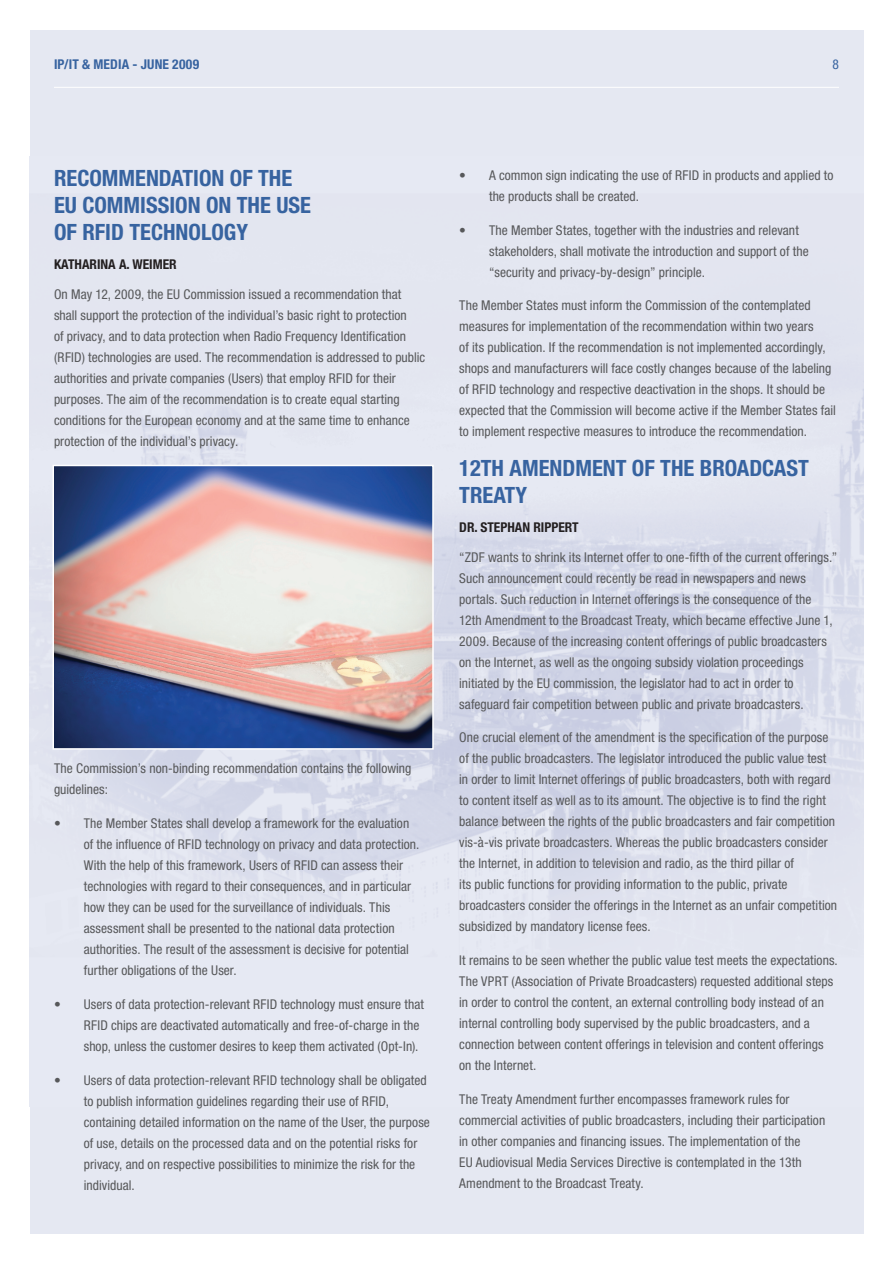
<style>
.page{position:relative;width:893px;height:1263px;background:#fff}
.page>*{position:absolute;margin:0;border:0;box-sizing:border-box;transform-origin:0 0}
.Main_Headers{font:700 condensed 22.5px "Helvetica Neue LT Std";color:#3763a0}
.Body_Copy{font:700 condensed 22.5px "Helvetica Neue LT Std";color:#3763a0}
.Body_Copy-2{font:condensed 13.5px/21px "Helvetica Neue LT Std";letter-spacing:.005em;color:#57585a}
.Bullets{font:condensed 13.5px/21px "Helvetica Neue LT Std";letter-spacing:.005em;color:#57585a}
.Author_names{font:700 condensed 13.5px "Helvetica Neue LT Std";color:#231f20}
.t1{font:700 condensed 13.5px "Helvetica Neue LT Std";letter-spacing:.015em;color:#3763a0}
.t2{font:condensed 13.5px "Helvetica Neue LT Std";color:#3763a0}
</style>
<div class="page">
<div style="left:30px;top:30px;width:833px;height:1203px;background:#e5e8f2"></div>
<hr style="left:54px;top:87px;width:785px;height:1px;background:#fff">
<img style="left:55px;top:468px;width:376px;height:279px">
<div style="left:52px;top:465px;width:382px;height:285px;border:2px solid #fff"></div>
<p class="t1" style="left:54px;top:56px;width:147px">IP/IT &amp; MEDIA - JUNE 2009</p>
<p class="t2" style="left:832px;top:57px;width:8px">8</p>
<p class="Main_Headers" style="left:54px;top:165px;width:63px">RECOMMEND</p>
<p class="Main_Headers" style="left:171px;top:165px;width:100px">ATION OF THE</p>
<p class="Main_Headers" style="left:54px;top:192px;width:65px">EU COMMISSI</p>
<p class="Main_Headers" style="left:175px;top:192px;width:74px">ON ON THE</p>
<p class="Main_Headers" style="left:276px;top:192px;width:13px">USE</p>
<p class="Main_Headers" style="left:54px;top:219px;width:196px">OF RFID TECHNOLOGY</p>
<p class="Author_names" style="left:54px;top:256px;width:87px">KATHARINA A. WEIMER</p>
<p class="Body_Copy-2" style="left:54px;top:283px;width:373px">On May 12, 2009, the EU Commission issued a recommendation that shall support the protection of the individual’s basic right to protection<br>of privacy, and to data protection when Radio Frequency Identification (RFID) technologies are used. The recommendation is addressed to public authorities and private companies (Users) that employ RFID for their purposes. The aim of the recommendation is to create equal starting conditions for the European economy and at the same time to enhance protection of the individual’s privacy.</p>
<p class="Body_Copy-2" style="left:54px;top:758px;width:359px">The Commission’s non-binding recommendation contains the following guidelines:</p>
<p class="Bullets" style="left:84px;top:813px;width:337px;text-indent:-30px">• The Member States shall develop a framework for the evaluation of the influence of RFID technology on privacy and data protection.<br>With the help of this framework, Users of RFID can assess their technologies with regard to their consequences, and in particular how they can be used for the surveillance of individuals. This assessment shall be presented to the national data protection authorities. The result of the assessment is decisive for potential further obligations of the User.</p>
<p class="Bullets" style="left:84px;top:994px;width:342px;text-indent:-30px">• Users of data protection-relevant RFID technology must ensure that<br>RFID chips are deactivated automatically and free-of-charge in the shop, unless the customer desires to keep them activated (Opt-In).</p>
<p class="Bullets" style="left:84px;top:1069px;width:348px;text-indent:-30px">• Users of data protection-relevant RFID technology shall be obligated to publish information guidelines regarding their use of RFID, containing detailed information on the name of the User, the purpose of use, details on the processed data and on the potential risks for privacy, and on respective possibilities to minimize the risk for the individual.</p>
<p class="Bullets" style="left:489px;top:164px;width:346px;text-indent:-30px">• A common sign indicating the use of RFID in products and applied to the products shall be created.</p>
<p class="Bullets" style="left:489px;top:219px;width:321px;text-indent:-30px">• The Member States, together with the industries and relevant stakeholders, shall motivate the introduction and support of the “security and privacy-by-design” principle.</p>
<p class="Body_Copy-2" style="left:459px;top:295px;width:378px">The Member States must inform the Commission of the contemplated measures for implementation of the recommendation within two years<br>of its publication. If the recommendation is not implemented accordingly, shops and manufacturers will face costly changes because of the labeling of RFID technology and respective deactivation in the shops. It should be expected that the Commission will become active if the Member States fail to implement respective measures to introduce the recommendation.</p>
<p class="Body_Copy" style="left:459px;top:454px;width:65px">12TH AMENDMENT</p>
<p class="Body_Copy" style="left:632px;top:454px;width:41px">OF THE</p>
<p class="Body_Copy" style="left:700px;top:454px;width:99px">BROADCAST</p>
<p class="Body_Copy" style="left:459px;top:481px;width:69px">TREATY</p>
<p class="Author_names" style="left:459px;top:519px;width:36px">DR. STEPH</p>
<p class="Author_names" style="left:515px;top:519px;width:34px">AN RIPPERT</p>
<p class="Body_Copy-2" style="left:459px;top:546px;width:379px">“ZDF wants to shrink its Internet offer to one-fifth of the current offerings.” Such announcement could recently be read in newspapers and news portals. Such reduction in Internet offerings is the consequence of the 12th Amendment to the Broadcast Treaty, which became effective June 1, 2009. Because of the increasing content offerings of public broadcasters on the Internet, as well as the ongoing subsidy violation proceedings initiated by the EU commission, the legislator had to act in order to safeguard fair competition between public and private broadcasters.</p>
<p class="Body_Copy-2" style="left:459px;top:727px;width:379px">One crucial element of the amendment is the specification of the purpose of the public broadcasters. The legislator introduced the public value test in order to limit Internet offerings of public broadcasters, both with regard to content itself as well as to its amount. The objective is to find the right balance between the rights of the public broadcasters and fair competition vis-à-vis private broadcasters. Whereas the public broadcasters consider the Internet, in addition to television and radio, as the third pillar of<br>its public functions for providing information to the public, private broadcasters consider the offerings in the Internet as an unfair competition subsidized by mandatory license fees.</p>
<p class="Body_Copy-2" style="left:459px;top:950px;width:380px">It remains to be seen whether the public value test meets the expectations.<br>The VPRT (Association of Private Broadcasters) requested additional steps in order to control the content, an external controlling body instead of an internal controlling body supervised by the public broadcasters, and a connection between content offerings in television and content offerings on the Internet.</p>
<p class="Body_Copy-2" style="left:459px;top:1088px;width:368px">The Treaty Amendment further encompasses framework rules for commercial activities of public broadcasters, including their participation in other companies and financing issues. The implementation of the<br>EU Audiovisual Media Services Directive is contemplated in the 13th Amendment to the Broadcast Treaty.</p>
</div>
